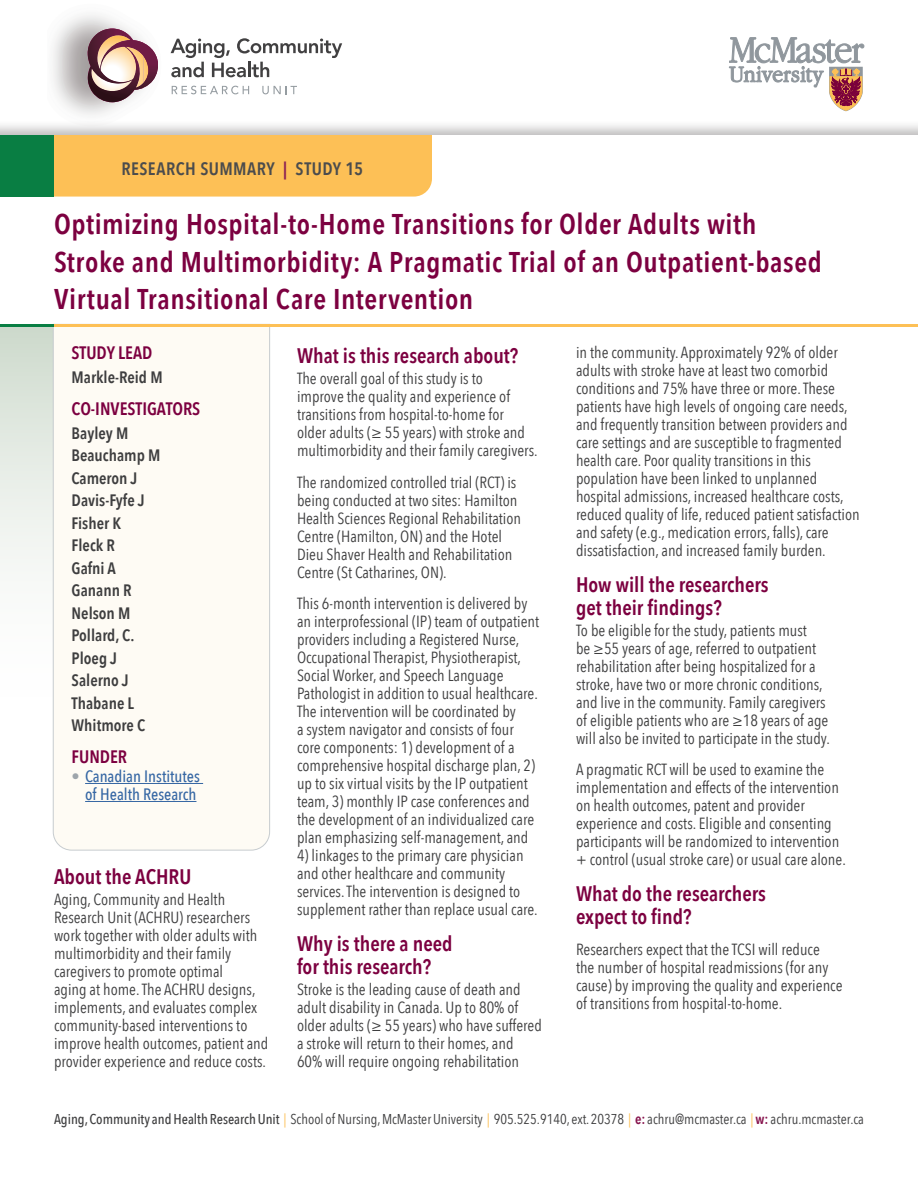
<style>
.page{position:relative;width:918px;height:1188px;background:#fff}
.page>*{position:absolute;margin:0;border:0;box-sizing:border-box;transform-origin:0 0}
.t1{font:600 28.5px/37.5px "Avenir Next Condensed";letter-spacing:.02em;color:#7c0040}
.Table_Header{font:600 21px/22.5px "Avenir Next Condensed";color:#7c0040}
.Table_Title_2{font:600 18px "Avenir Next Condensed";color:#7c0040}
.t2{font:600 18px "Avenir Next Condensed";letter-spacing:.025em;color:#4b4c4d}
.Table_Header-2{font:600 16.5px/22.5px "Avenir Next Condensed";color:#3e3e3f}
.Table_Header-3{font:500 16.5px/18px "Avenir Next Condensed";color:#3667a4;text-align:right}
.Table_Header-4{font:16.2px/18px "Avenir Next Condensed";color:#3e3e3f}
.Table_Header-5{font:14.25px "Avenir Next Condensed";color:#3e3e3f}
.s1{color:#8d2254}
.s2{color:#9ea5ab}
.s3{font-weight:500}
.s4{color:#fdc056}
.s5{font-weight:600;color:#87144d}
</style>
<div class="page">
<img style="left:53px;top:15px;width:74px;height:100px">
<svg style="left:171px;top:38px;width:171px;height:39px"></svg>
<svg style="left:86px;top:29px;width:72px;height:73px"></svg>
<svg style="left:172px;top:86px;width:77px;height:8px"></svg>
<svg style="left:262px;top:86px;width:35px;height:8px"></svg>
<svg style="left:729px;top:37px;width:135px;height:75px"></svg>
<div style="left:0;top:135px;width:54px;height:62px;background:#097e43"></div>
<div style="left:0;top:324px;width:54px;height:378px;background:linear-gradient(to bottom,#d1ddd0,#fff)"></div>
<div style="left:54px;top:135px;width:378px;height:62px;background:#fdc056"></div>
<div style="left:52px;top:327px;width:218px;height:524px;background:#fefbf4"></div>
<hr style="left:0;top:324px;width:54px;height:3px;background:#097e43">
<hr style="left:54px;top:324px;width:864px;height:3px;background:#fdc056">
<p class="t2" style="left:121px;top:153px;width:243px">RESEARCH SUMMARY <span class="s1">|</span> STUDY 15</p>
<p class="t1" style="left:54px;top:204px;width:770px">Optimizing Hospital-to-Home Transitions for Older Adults with<br>Stroke and Multimorbidity: A Pragmatic Trial of an Outpatient-based<br>Virtual Transitional Care Intervention</p>
<p class="Table_Title_2" style="left:72px;top:337px;width:82px">STUDY LEAD</p>
<p class="Table_Header-2" style="left:72px;top:366px;width:93px">Markle-Reid M</p>
<p class="Table_Title_2" style="left:72px;top:393px;width:130px">CO-INVESTIGATORS</p>
<p class="Table_Header-2" style="left:72px;top:421px;width:90px">Bayley M<br>Beauchamp M<br>Cameron J<br>Davis-Fyfe J<br>Fisher K<br>Fleck R<br>Gafni A<br>Ganann R<br>Nelson M<br>Pollard, C.<br>Ploeg J<br>Salerno J<br>Thabane L<br>Whitmore C</p>
<p class="Table_Title_2" style="left:72px;top:741px;width:57px">FUNDER</p>
<p class="Table_Header-3" style="left:72px;top:767px;width:130px"><span class="s2">•</span> Canadian Institutes of Health Research</p>
<p class="Table_Header" style="left:54px;top:864px;width:139px">About the ACHRU</p>
<p class="Table_Header-4" style="left:54px;top:889px;width:216px">Aging, Community and Health Research Unit (ACHRU) researchers work together with older adults with multimorbidity and their family caregivers to promote optimal<br>aging at home. The ACHRU designs, implements, and evaluates complex community-based interventions to improve health outcomes, patient and provider experience and reduce costs.</p>
<p class="Table_Header" style="left:297px;top:344px;width:223px">What is this research about?</p>
<p class="Table_Header-4" style="left:297px;top:369px;width:242px">The overall goal of this study is to<br>improve the quality and experience of transitions from hospital-to-home for<br>older adults (≥ 55 years) with stroke and multimorbidity and their family caregivers.</p>
<p class="Table_Header-4" style="left:297px;top:472px;width:226px">The randomized controlled trial (RCT) is being conducted at two sites: Hamilton Health Sciences Regional Rehabilitation Centre (Hamilton, ON) and the Hotel Dieu Shaver Health and Rehabilitation Centre (St Catharines, ON).</p>
<p class="Table_Header-4" style="left:297px;top:594px;width:244px">This 6-month intervention is delivered by an interprofessional (IP) team of outpatient providers including a Registered Nurse, Occupational Therapist, Physiotherapist, Social Worker, and Speech Language Pathologist in addition to usual healthcare.<br>The intervention will be coordinated by<br>a system navigator and consists of four core components: 1) development of a comprehensive hospital discharge plan, 2) up to six virtual visits by the IP outpatient team, 3) monthly IP case conferences and the development of an individualized care plan emphasizing self-management, and</p>
<p class="Table_Header-4" style="left:297px;top:846px;width:242px">4) linkages to the primary care physician and other healthcare and community services. The intervention is designed to supplement rather than replace usual care.</p>
<p class="Table_Header" style="left:297px;top:932px;width:157px">Why is there a need for this research?</p>
<p class="Table_Header-4" style="left:297px;top:979px;width:246px">Stroke is the leading cause of death and adult disability in Canada. Up to 80% of older adults (≥ 55 years) who have suffered a stroke will return to their homes, and 60% will require ongoing rehabilitation</p>
<p class="Table_Header-4" style="left:576px;top:343px;width:285px">in the community. Approximately 92% of older adults with stroke have at least two comorbid conditions and 75% have three or more. These patients have high levels of ongoing care needs, and frequently transition between providers and care settings and are susceptible to fragmented health care. Poor quality transitions in this population have been linked to unplanned hospital admissions, increased healthcare costs, reduced quality of life, reduced patient satisfaction and safety (e.g., medication errors, falls), care dissatisfaction, and increased family burden.</p>
<p class="Table_Header" style="left:576px;top:573px;width:194px">How will the researchers get their findings?</p>
<p class="Table_Header-4" style="left:576px;top:620px;width:255px">To be eligible for the study, patients must<br>be ≥55 years of age, referred to outpatient rehabilitation after being hospitalized for a stroke, have two or more chronic conditions, and live in the community. Family caregivers of eligible patients who are ≥18 years of age will also be invited to participate in the study.</p>
<p class="Table_Header-4" style="left:576px;top:760px;width:271px">A pragmatic RCT will be used to examine the implementation and effects of the intervention on health outcomes, patent and provider experience and costs. Eligible and consenting participants will be randomized to intervention + control (usual stroke care) or usual care alone.</p>
<p class="Table_Header" style="left:576px;top:882px;width:192px">What do the researchers expect to find?</p>
<p class="Table_Header-4" style="left:576px;top:940px;width:268px">Researchers expect that the TCSI will reduce<br>the number of hospital readmissions (for any cause) by improving the quality and experience of transitions from hospital-to-home.</p>
<p class="Table_Header-5" style="left:54px;top:1107px;width:812px"><span class="s3">Aging, Community and Health Research Unit</span> <span class="s4">|</span> School of Nursing, McMaster University <span class="s4">|</span> 905.525.9140, ext. 20378 <span class="s4">|</span> <span class="s5">e:</span> achru@mcmaster.ca <span class="s4">|</span> <span class="s5">w:</span> achru.mcmaster.ca</p>
</div>
